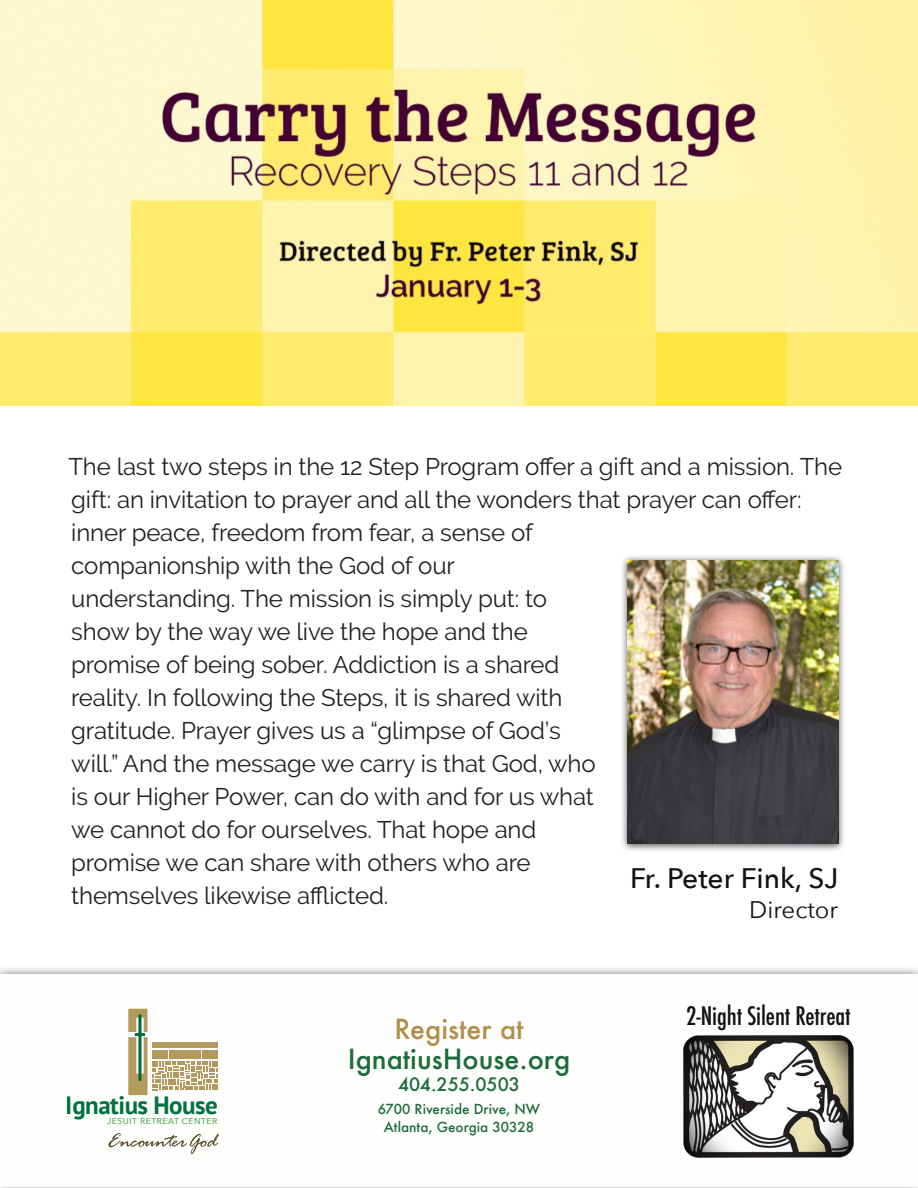
<style>
.page{position:relative;width:918px;height:1188px;background:#fff}
.page>*{position:absolute;margin:0;border:0;box-sizing:border-box;transform-origin:0 0}
.t1{font:500 28.05px "Avenir Next";color:#121112}
.t2{font:500 27px "Futura";color:#1b6c38}
.t3{font:500 27px "Futura";color:#b08f4a}
.t4{font:700 24.9px "PT Sans";letter-spacing:-.02em;color:#007145}
.t5{font:500 condensed 24.75px "Futura";letter-spacing:-.005em;color:#121112}
.t6{font:24px/33px "Raleway";letter-spacing:-.005em;color:#231f20}
.t7{font:24px "Avenir Next";color:#121112}
.t8{font:500 18px "Futura";color:#1b6c38}
.t9{font:500 13.5px/18px "Futura";color:#1b6c38;text-align:center}
.t10{font:500 8.55px "Avenir Next";letter-spacing:.06em;color:#51a94c}
</style>
<div class="page">
<svg style="left:108px;top:1133px;width:111px;height:21px"></svg>
<svg style="left:128px;top:1009px;width:90px;height:86px"></svg>
<img style="left:684px;top:1035px;width:170px;height:122px">
<img style="left:622px;top:556px;width:222px;height:295px">
<img style="left:628px;top:560px;width:210px;height:284px">
<img style="left:0;top:0;width:918px;height:405px">
<p class="t6" style="left:68px;top:450px;width:775px">The last two steps in the 12 Step Program offer a gift and a mission. The gift: an invitation to prayer and all the wonders that prayer can offer: inner peace, freedom from fear, a sense of<br>companionship with the God of our<br>understanding. The mission is simply put: to<br>show by the way we live the hope and the<br>promise of being sober. Addiction is a shared<br>reality. In following the Steps, it is shared with<br>gratitude. Prayer gives us a “glimpse of God’s<br>will.” And the message we carry is that God, who<br>is our Higher Power, can do with and for us what<br>we cannot do for ourselves. That hope and<br>promise we can share with others who are<br>themselves likewise afflicted.</p>
<p class="t1" style="left:630px;top:860px;width:210px">Fr. Peter Fink, SJ</p>
<p class="t7" style="left:749px;top:894px;width:91px">Director</p>
<p class="t4" style="left:66px;top:1095px;width:154px">Ignatius House</p>
<p class="t10" style="left:107px;top:1115px;width:112px">JESUIT RETREAT CENTER</p>
<p class="t3" style="left:394px;top:1017px;width:131px">Register at</p>
<p class="t2" style="left:348px;top:1047px;width:224px">IgnatiusHouse.org</p>
<p class="t8" style="left:398px;top:1076px;width:123px">404.255.0503</p>
<p class="t9" style="left:378px;top:1101px;width:164px">6700 Riverside Drive, NW<br>Atlanta, Georgia 30328</p>
<p class="t5" style="left:686px;top:1005px;width:166px">2-Night Silent Retreat</p>
</div>
